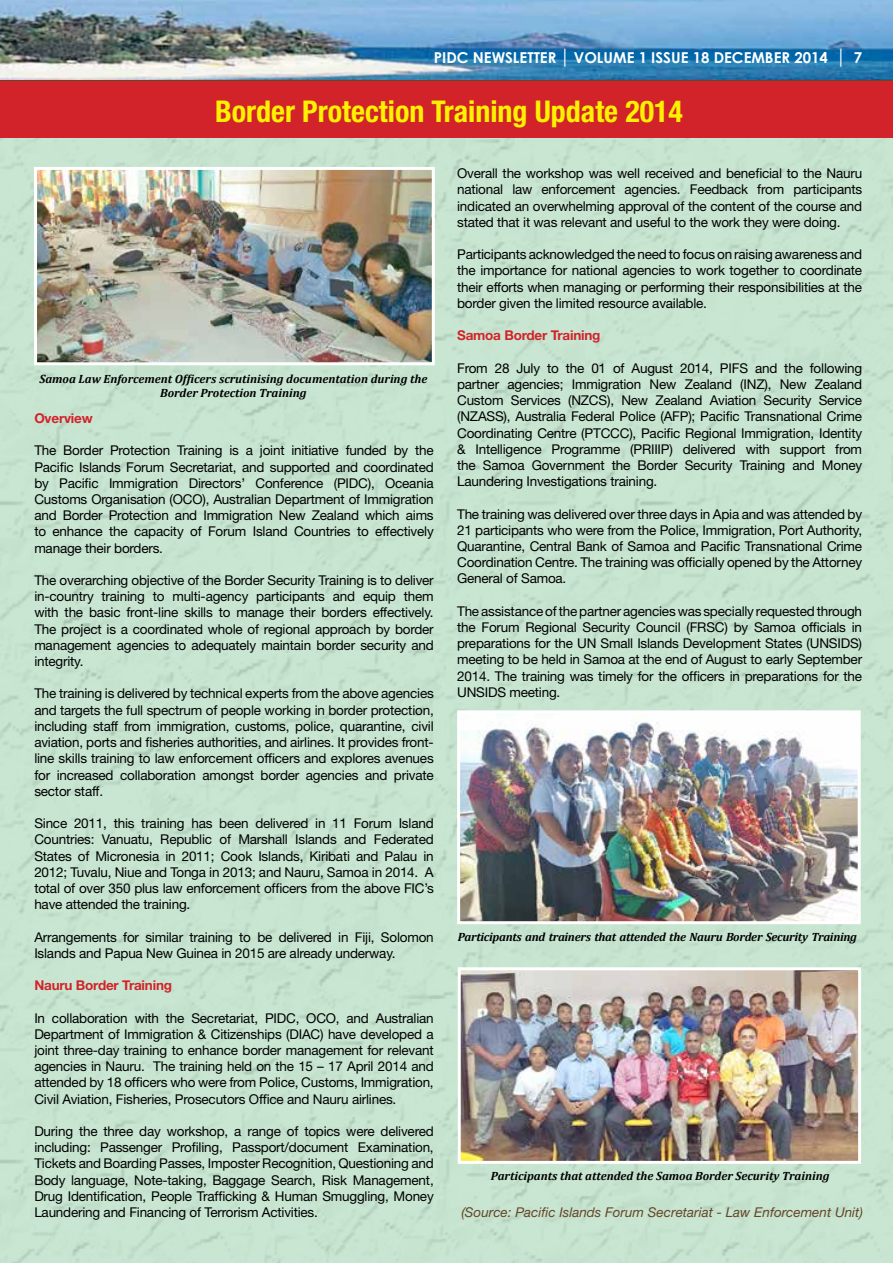
<style>
.page{position:relative;width:893px;height:1263px;background:#fff}
.page>*{position:absolute;margin:0;border:0;box-sizing:border-box;transform-origin:0 0}
.t1{font:700 condensed 30px "Helvetica Neue";color:#fff200}
.t2{font:700 15px "Century Gothic";color:#fff}
.t3{font:13.5px/16.2px "Helvetica Neue";letter-spacing:-.015em;color:#000;text-align:justify}
.t4{font:italic 13.5px "Helvetica Neue";color:#664528}
.t5{font:700 13.5px "Helvetica Neue";letter-spacing:-.015em;color:#d2232a}
.t6{font:italic 700 12px/14.4px "Cambria";color:#000;text-align:center}
.t7{font:italic 700 12px "Cambria";letter-spacing:-.02em;color:#000}
.s1{font-size:19.5px}
</style>
<div class="page">
<img style="left:0;top:0;width:893px;height:80px">
<hr style="left:0;top:80px;width:893px;height:4px;background:#664528">
<div style="left:0;top:89px;width:893px;height:1174px;background:#c7e5d0"></div>
<hr style="left:0;top:580px;width:1px;height:683px;background:#f5debc">
<img style="left:38px;top:171px;width:393px;height:190px">
<div style="left:34px;top:167px;width:401px;height:198px;border:3px solid #fff"></div>
<img style="left:462px;top:971px;width:395px;height:189px">
<div style="left:458px;top:967px;width:403px;height:197px;border:3px solid #fff"></div>
<div style="left:0;top:81px;width:893px;height:56px;background:#d2232a"></div>
<img style="left:461px;top:714px;width:396px;height:206px">
<div style="left:457px;top:710px;width:404px;height:214px;border:3px solid #fff"></div>
<p class="t2" style="left:434px;top:46px;width:430px">PIDC NEWSLETTER <span class="s1">|</span> VOLUME 1 ISSUE 18 DECEMBER 2014 <span class="s1">|</span> 7</p>
<h1 class="t1" style="left:215px;top:93px;width:469px">Border Protection Training Update 2014</h1>
<p class="t6" style="left:39px;top:371px;width:390px">Samoa Law Enforcement Officers scrutinising documentation during the<br>Border Protection Training</p>
<p class="t5" style="left:34px;top:410px;width:60px">Overview</p>
<p class="t3" style="left:34px;top:442px;width:401px">The Border Protection Training is a joint initiative funded by the Pacific Islands Forum Secretariat, and supported and coordinated by Pacific Immigration Directors’ Conference (PIDC), Oceania Customs Organisation (OCO), Australian Department of Immigration and Border Protection and Immigration New Zealand which aims to enhance the capacity of Forum Island Countries to effectively manage their borders.</p>
<p class="t3" style="left:34px;top:572px;width:401px">The overarching objective of the Border Security Training is to deliver in-country training to multi-agency participants and equip them with the basic front-line skills to manage their borders effectively.<br>The project is a coordinated whole of regional approach by border management agencies to adequately maintain border security and integrity.</p>
<p class="t3" style="left:34px;top:685px;width:401px">The training is delivered by technical experts from the above agencies and targets the full spectrum of people working in border protection, including staff from immigration, customs, police, quarantine, civil aviation, ports and fisheries authorities, and airlines. It provides front&shy;line skills training to law enforcement officers and explores avenues for increased collaboration amongst border agencies and private sector staff.</p>
<p class="t3" style="left:34px;top:815px;width:401px">Since 2011, this training has been delivered in 11 Forum Island Countries: Vanuatu, Republic of Marshall Islands and Federated States of Micronesia in 2011; Cook Islands, Kiribati and Palau in 2012; Tuvalu, Niue and Tonga in 2013; and Nauru, Samoa in 2014. A total of over 350 plus law enforcement officers from the above FIC’s have attended the training.</p>
<p class="t3" style="left:34px;top:928px;width:401px">Arrangements for similar training to be delivered in Fiji, Solomon<br>Islands and Papua New Guinea in 2015 are already underway.</p>
<p class="t5" style="left:34px;top:977px;width:139px">Nauru Border Training</p>
<p class="t3" style="left:34px;top:1009px;width:401px">In collaboration with the Secretariat, PIDC, OCO, and Australian Department of Immigration &amp; Citizenships (DIAC) have developed a joint three-day training to enhance border management for relevant agencies in Nauru. The training held on the 15 – 17 April 2014 and attended by 18 officers who were from Police, Customs, Immigration, Civil Aviation, Fisheries, Prosecutors Office and Nauru airlines.</p>
<p class="t3" style="left:34px;top:1123px;width:401px">During the three day workshop, a range of topics were delivered including: Passenger Profiling, Passport/document Examination, Tickets and Boarding Passes, Imposter Recognition, Questioning and Body language, Note-taking, Baggage Search, Risk Management, Drug Identification, People Trafficking &amp; Human Smuggling, Money Laundering and Financing of Terrorism Activities.</p>
<p class="t3" style="left:457px;top:165px;width:407px">Overall the workshop was well received and beneficial to the Nauru national law enforcement agencies. Feedback from participants indicated an overwhelming approval of the content of the course and stated that it was relevant and useful to the work they were doing.</p>
<p class="t3" style="left:457px;top:246px;width:407px">Participants acknowledged the need to focus on raising awareness and the importance for national agencies to work together to coordinate their efforts when managing or performing their responsibilities at the border given the limited resource available.</p>
<p class="t5" style="left:457px;top:327px;width:145px">Samoa Border Training</p>
<p class="t3" style="left:457px;top:360px;width:407px">From 28 July to the 01 of August 2014, PIFS and the following partner agencies; Immigration New Zealand (INZ), New Zealand Custom Services (NZCS), New Zealand Aviation Security Service (NZASS), Australia Federal Police (AFP); Pacific Transnational Crime Coordinating Centre (PTCCC), Pacific Regional Immigration, Identity &amp; Intelligence Programme (PRIIIP) delivered with support from the Samoa Government the Border Security Training and Money Laundering Investigations training.</p>
<p class="t3" style="left:457px;top:505px;width:407px">The training was delivered over three days in Apia and was attended by 21 participants who were from the Police, Immigration, Port Authority, Quarantine, Central Bank of Samoa and Pacific Transnational Crime Coordination Centre. The training was officially opened by the Attorney General of Samoa.</p>
<p class="t3" style="left:457px;top:603px;width:407px">The assistance of the partner agencies was specially requested through the Forum Regional Security Council (FRSC) by Samoa officials in preparations for the UN Small Islands Development States (UNSIDS) meeting to be held in Samoa at the end of August to early September 2014. The training was timely for the officers in preparations for the UNSIDS meeting.</p>
<p class="t7" style="left:458px;top:928px;width:401px">Participants and trainers that attended the Nauru Border Security Training</p>
<p class="t6" style="left:491px;top:1168px;width:340px">Participants that attended the Samoa Border Security Training</p>
<p class="t4" style="left:461px;top:1204px;width:403px">(Source: Pacific Islands Forum Secretariat - Law Enforcement Unit)</p>
</div>
